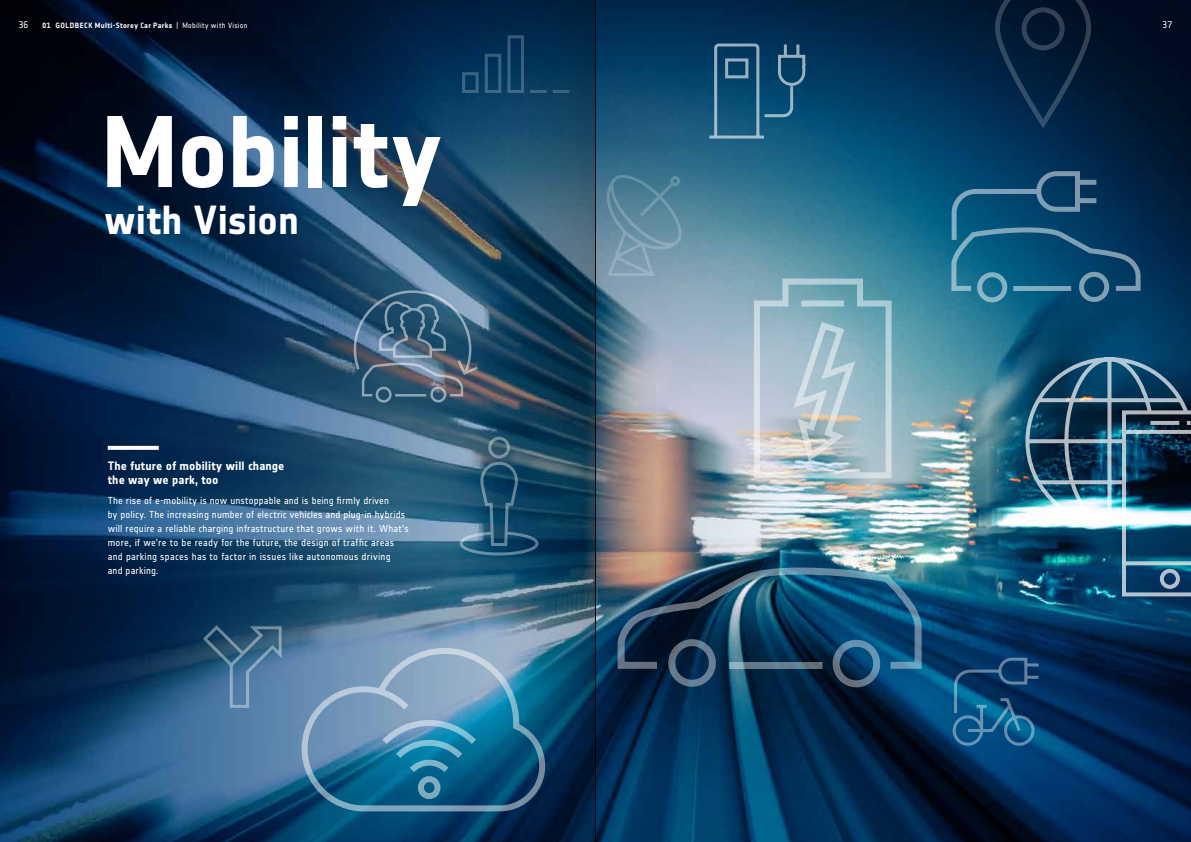
<style>
.page{position:relative;width:1191px;height:842px;background:#fff}
.page>*{position:absolute;margin:0;border:0;box-sizing:border-box;transform-origin:0 0}
.t1{font:700 100px "Goldbeck";letter-spacing:-.01em;color:#fff}
.t2{font:700 40px "Goldbeck";letter-spacing:.005em;color:#fff}
.t3{font:700 12px/14.4px "Goldbeck";letter-spacing:.01em;color:#fff}
.t4{font:10px/14px "Goldbeck";letter-spacing:.02em;color:#fff}
.t5{font:9.5px "Goldbeck";color:#fff}
.t6{font:700 7.5px "Goldbeck";letter-spacing:.055em;color:#fff}
.s1{font-weight:400}
</style>
<div class="page">
<img style="left:0;top:0;width:1191px;height:842px">
<svg style="left:108px;top:446px;width:51px;height:4px"></svg>
<svg style="left:708px;top:42px;width:98px;height:98px;background:#205b7c"></svg>
<svg style="left:753px;top:278px;width:139px;height:201px;background:#a5c0c9"></svg>
<svg style="left:994px;top:0;width:98px;height:129px;background:#08223e"></svg>
<img style="left:616px;top:566px;width:306px;height:122px">
<svg style="left:950px;top:170px;width:191px;height:133px;background:#165579"></svg>
<img style="left:1024px;top:356px;width:167px;height:241px">
<svg style="left:606px;top:174px;width:76px;height:103px;background:#678fa3"></svg>
<svg style="left:202px;top:624px;width:81px;height:85px;background:#446e92"></svg>
<svg style="left:951px;top:657px;width:88px;height:90px;background:#12507d"></svg>
<svg style="left:301px;top:647px;width:124px;height:165px;background:#628eaf"></svg>
<svg style="left:376px;top:717px;width:49px;height:88px;background:#3581a6"></svg>
<svg style="left:353px;top:289px;width:72px;height:115px;background:#44657e"></svg>
<hr style="left:595px;top:0;width:1px;height:842px;background:#1a1a18">
<img style="left:425px;top:0;width:170px;height:842px">
<p class="t5" style="left:19px;top:19px;width:11px">36</p>
<p class="t6" style="left:43px;top:21px;width:206px">01 GOLDBECK Multi-Storey Car Parks <span class="s1">| Mobility with Vision</span></p>
<p class="t5" style="left:1162px;top:19px;width:11px">37</p>
<h1 class="t1" style="left:101px;top:94px;width:342px">Mobility</h1>
<h2 class="t2" style="left:104px;top:197px;width:196px">with Vision</h2>
<p class="t3" style="left:108px;top:458px;width:178px">The future of mobility will change the way we park, too</p>
<p class="t4" style="left:108px;top:493px;width:302px">The rise of e-mobility is now unstoppable and is being firmly driven<br>by policy. The increasing number of electric vehicles and plug-in hybrids will require a reliable charging infrastructure that grows with it. What’s more, if we’re to be ready for the future, the design of traffic areas and parking spaces has to factor in issues like autonomous driving<br>and parking.</p>
</div>
